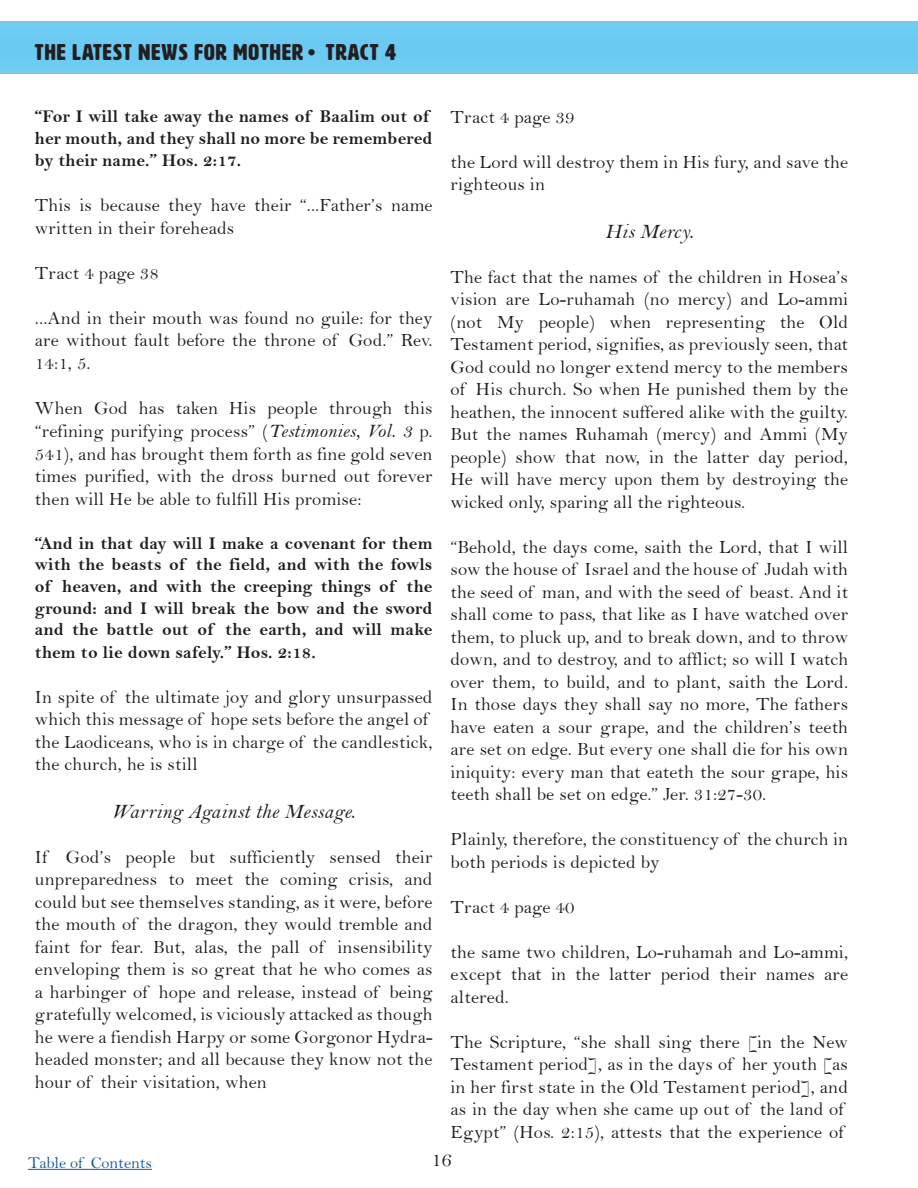
<style>
.page{position:relative;width:918px;height:1188px;background:#fff}
.page>*{position:absolute;margin:0;border:0;box-sizing:border-box;transform-origin:0 0}
.t1{font:22.5px "HWT Artz";letter-spacing:.05em;color:#231f20}
.Italic_Center{font:21px "Bell MT Italic";letter-spacing:.01em;color:#231f20}
.t2{font:21px "Bell";color:#231f20}
.t3{font:18.75px/22.5px "Bell";letter-spacing:.01em;color:#231f20;text-align:justify}
.t4{font:18px/21.8px "Bell MT Bold";letter-spacing:.01em;color:#231f20}
.t5{font:16.5px "Bell";color:#175d9e}
.s1{font-family:"Copperplate Gothic";font-weight:700}
.s2{font-family:"Bell MT Italic";font-size:19.5px}
</style>
<div class="page">
<div style="left:0;top:21px;width:918px;height:55px;background:#6dcaf1"></div>
<hr style="left:28px;top:1169px;width:124px;height:1px;background:#175d9e">
<p class="t1" style="left:35px;top:40px;width:363px">THE LATEST NEWS FOR MOTHER<span class="s1">•</span> TRACT 4</p>
<p class="t4" style="left:35px;top:105px;width:399px">“For I will take away the names of Baalim out of her mouth, and they shall no more be remembered by their name.” Hos. 2:17.</p>
<p class="t3" style="left:35px;top:194px;width:399px">This is because they have their “...Father’s name written in their foreheads</p>
<p class="t3" style="left:35px;top:261px;width:125px">Tract 4 page 38</p>
<p class="t3" style="left:35px;top:306px;width:399px">...And in their mouth was found no guile: for they are without fault before the throne of God.” Rev.<br>14:1, 5.</p>
<p class="t3" style="left:35px;top:396px;width:399px">When God has taken His people through this “refining purifying process” (<span class="s2">Testimonies, Vol. 3</span> p.<br>541), and has brought them forth as fine gold seven times purified, with the dross burned out forever then will He be able to fulfill His promise:</p>
<p class="t4" style="left:35px;top:532px;width:399px;text-align:justify">“And in that day will I make a covenant for them with the beasts of the field, and with the fowls of heaven, and with the creeping things of the ground: and I will break the bow and the sword and the battle out of the earth, and will make them to lie down safely.” Hos. 2:18.</p>
<p class="t3" style="left:35px;top:685px;width:399px;text-align:left">In spite of the ultimate joy and glory unsurpassed which this message of hope sets before the angel of the Laodiceans, who is in charge of the candlestick, the church, he is still</p>
<p class="Italic_Center" style="left:112px;top:799px;width:244px">Warring Against the Message.</p>
<p class="t3" style="left:35px;top:846px;width:399px">If God’s people but sufficiently sensed their unpreparedness to meet the coming crisis, and could but see themselves standing, as it were, before the mouth of the dragon, they would tremble and faint for fear. But, alas, the pall of insensibility enveloping them is so great that he who comes as a harbinger of hope and release, instead of being gratefully welcomed, is viciously attacked as though he were a fiendish Harpy or some Gorgonor Hydra&shy;headed monster; and all because they know not the hour of their visitation, when</p>
<p class="t3" style="left:451px;top:105px;width:125px">Tract 4 page 39</p>
<p class="t3" style="left:451px;top:150px;width:399px">the Lord will destroy them in His fury, and save the righteous in</p>
<p class="Italic_Center" style="left:605px;top:219px;width:90px">His Mercy.</p>
<p class="t3" style="left:451px;top:266px;width:399px">The fact that the names of the children in Hosea’s vision are Lo-ruhamah (no mercy) and Lo-ammi (not My people) when representing the Old Testament period, signifies, as previously seen, that God could no longer extend mercy to the members of His church. So when He punished them by the heathen, the innocent suffered alike with the guilty.<br>But the names Ruhamah (mercy) and Ammi (My people) show that now, in the latter day period, He will have mercy upon them by destroying the wicked only, sparing all the righteous.</p>
<p class="t3" style="left:451px;top:536px;width:399px">“Behold, the days come, saith the Lord, that I will sow the house of Israel and the house of Judah with the seed of man, and with the seed of beast. And it shall come to pass, that like as I have watched over them, to pluck up, and to break down, and to throw down, and to destroy, and to afflict; so will I watch over them, to build, and to plant, saith the Lord.<br>In those days they shall say no more, The fathers have eaten a sour grape, and the children’s teeth are set on edge. But every one shall die for his own iniquity: every man that eateth the sour grape, his teeth shall be set on edge.” Jer. 31:27-30.</p>
<p class="t3" style="left:451px;top:828px;width:399px">Plainly, therefore, the constituency of the church in both periods is depicted by</p>
<p class="t3" style="left:451px;top:896px;width:125px">Tract 4 page 40</p>
<p class="t3" style="left:451px;top:941px;width:399px">the same two children, Lo-ruhamah and Lo-ammi, except that in the latter period their names are altered.</p>
<p class="t3" style="left:451px;top:1031px;width:399px;text-align:left">The Scripture, “she shall sing there [in the New Testament period], as in the days of her youth [as in her first state in the Old Testament period], and as in the day when she came up out of the land of Egypt” (Hos. 2:15), attests that the experience of</p>
<p class="t5" style="left:28px;top:1153px;width:125px">Table of Contents</p>
<p class="t2" style="left:431px;top:1146px;width:22px">16</p>
</div>
